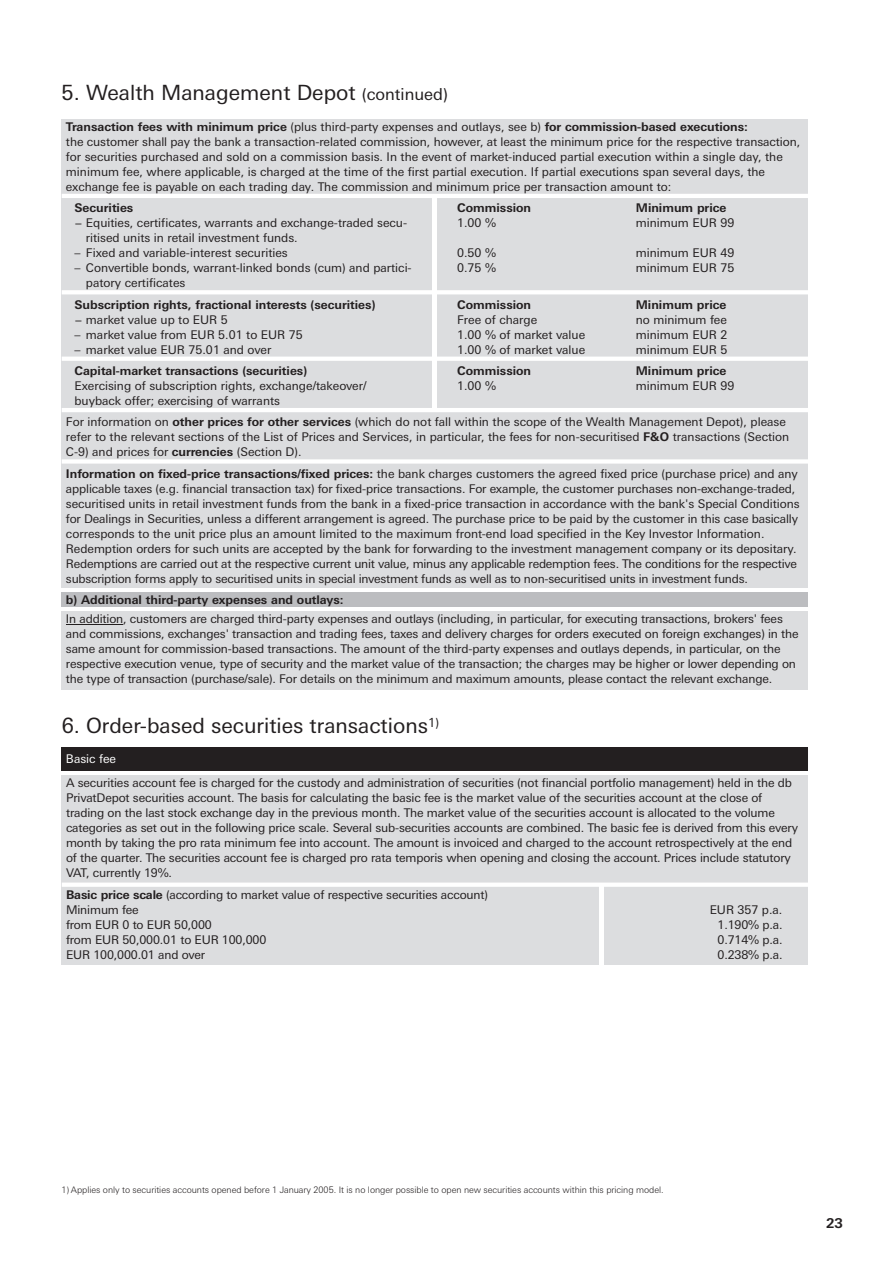
<style>
.page{position:relative;width:893px;height:1263px;background:#fff}
.page>*{position:absolute;margin:0;border:0;box-sizing:border-box;transform-origin:0 0}
.t1{font:21px "Deu Ba Univers";color:#231f20}
.t2{font:700 13.5px "Deu Ba Univers";color:#231f20}
.t3{font:12px/15px "Deu Ba Univers";letter-spacing:-.01em;color:#231f20}
.t4{font:700 12px "Deu Ba Univers";color:#231f20}
.t5{font:12px "Deu Ba Univers";color:#fff}
.t6{font:300 9px "Deu Ba Univers";letter-spacing:-.005em;color:#231f20}
.s1{font-size:16.5px}
.s2{font-weight:700}
</style>
<div class="page">
<div style="left:62px;top:748px;width:746px;height:23px;background:#231f20"></div>
<div style="left:62px;top:775px;width:746px;height:190px;background:#dcdddf"></div>
<div style="left:62px;top:882px;width:746px;height:5px;background:#fff"></div>
<hr style="left:600px;top:885px;width:4px;height:82px;background:#fff">
<div style="left:62px;top:119px;width:746px;height:469px;background:#dcdddf"></div>
<hr style="left:62px;top:194px;width:746px;height:4px;background:#fff">
<hr style="left:62px;top:290px;width:746px;height:4px;background:#fff">
<hr style="left:62px;top:357px;width:746px;height:4px;background:#fff">
<hr style="left:62px;top:408px;width:746px;height:4px;background:#fff">
<div style="left:62px;top:459px;width:746px;height:5px;background:#fff"></div>
<hr style="left:433px;top:195px;width:4px;height:215px;background:#fff">
<div style="left:62px;top:592px;width:746px;height:15px;background:#bcbdc0"></div>
<div style="left:62px;top:611px;width:746px;height:78px;background:#dcdddf"></div>
<hr style="left:66px;top:624px;width:57px;height:1px;background:#231f20">
<h1 class="t1" style="left:62px;top:81px;width:388px">5. Wealth Management Depot <span class="s1">(continued)</span></h1>
<p class="t3" style="left:66px;top:119px;width:736px"><span class="s2">Transaction fees with minimum price</span> (plus third-party expenses and outlays, see b) <span class="s2">for commission-based executions:<br></span>the customer shall pay the bank a transaction-related commission, however, at least the minimum price for the respective transaction, for securities purchased and sold on a commission basis. In the event of market-induced partial execution within a single day, the minimum fee, where applicable, is charged at the time of the first partial execution. If partial executions span several days, the exchange fee is payable on each trading day. The commission and minimum price per transaction amount to:</p>
<p class="t4" style="left:74px;top:201px;width:60px">Securities</p>
<p class="t4" style="left:457px;top:201px;width:76px">Commission</p>
<p class="t4" style="left:636px;top:201px;width:92px">Minimum price</p>
<p class="t3" style="left:74px;top:215px;width:334px">− Equities, certificates, warrants and exchange-traded secu-</p>
<p class="t3" style="left:457px;top:215px;width:40px">1.00 %</p>
<p class="t3" style="left:636px;top:215px;width:100px">minimum EUR 99</p>
<p class="t3" style="left:86px;top:230px;width:214px">ritised units in retail investment funds.</p>
<p class="t3" style="left:74px;top:245px;width:215px">– Fixed and variable-interest securities</p>
<p class="t3" style="left:457px;top:245px;width:40px">0.50 %</p>
<p class="t3" style="left:636px;top:245px;width:100px">minimum EUR 49</p>
<p class="t3" style="left:74px;top:260px;width:339px">– Convertible bonds, warrant-linked bonds (cum) and partici-</p>
<p class="t3" style="left:457px;top:260px;width:40px">0.75 %</p>
<p class="t3" style="left:636px;top:260px;width:100px">minimum EUR 75</p>
<p class="t3" style="left:86px;top:275px;width:101px">patory certificates</p>
<p class="t4" style="left:74px;top:297px;width:302px">Subscription rights, fractional interests (securities)</p>
<p class="t4" style="left:457px;top:297px;width:76px">Commission</p>
<p class="t4" style="left:636px;top:297px;width:92px">Minimum price</p>
<p class="t3" style="left:74px;top:312px;width:155px">− market value up to EUR 5</p>
<p class="t3" style="left:457px;top:312px;width:82px">Free of charge</p>
<p class="t3" style="left:636px;top:312px;width:93px">no minimum fee</p>
<p class="t3" style="left:74px;top:327px;width:230px">– market value from EUR 5.01 to EUR 75</p>
<p class="t3" style="left:457px;top:327px;width:130px">1.00 % of market value</p>
<p class="t3" style="left:636px;top:327px;width:93px">minimum EUR 2</p>
<p class="t3" style="left:74px;top:342px;width:198px">– market value EUR 75.01 and over</p>
<p class="t3" style="left:457px;top:342px;width:130px">1.00 % of market value</p>
<p class="t3" style="left:636px;top:342px;width:93px">minimum EUR 5</p>
<p class="t4" style="left:74px;top:363px;width:234px">Capital-market transactions (securities)</p>
<p class="t4" style="left:457px;top:363px;width:76px">Commission</p>
<p class="t4" style="left:636px;top:363px;width:92px">Minimum price</p>
<p class="t3" style="left:74px;top:378px;width:294px">Exercising of subscription rights, exchange/takeover/</p>
<p class="t3" style="left:457px;top:378px;width:40px">1.00 %</p>
<p class="t3" style="left:636px;top:378px;width:100px">minimum EUR 99</p>
<p class="t3" style="left:66px;top:390px;width:722px;line-height:21.3px;text-indent:9px">buyback offer; exercising of warrants<br>For information on <span class="s2">other prices for other services</span> (which do not fall within the scope of the Wealth Management Depot), please</p>
<p class="t3" style="left:66px;top:430px;width:725px">refer to the relevant sections of the List of Prices and Services, in particular, the fees for non-securitised <span class="s2">F&amp;O</span> transactions (Section<br>C-9) and prices for <span class="s2">currencies</span> (Section D).</p>
<p class="t3" style="left:66px;top:466px;width:735px"><span class="s2">Information on fixed-price transactions/fixed prices:</span> the bank charges customers the agreed fixed price (purchase price) and any applicable taxes (e.g. financial transaction tax) for fixed-price transactions. For example, the customer purchases non-exchange-traded, securitised units in retail investment funds from the bank in a fixed-price transaction in accordance with the bank's Special Conditions for Dealings in Securities, unless a different arrangement is agreed. The purchase price to be paid by the customer in this case basically corresponds to the unit price plus an amount limited to the maximum front-end load specified in the Key Investor Information.<br>Redemption orders for such units are accepted by the bank for forwarding to the investment management company or its depositary.<br>Redemptions are carried out at the respective current unit value, minus any applicable redemption fees. The conditions for the respective subscription forms apply to securitised units in special investment funds as well as to non-securitised units in investment funds.</p>
<p class="t4" style="left:66px;top:592px;width:279px">b) Additional third-party expenses and outlays:</p>
<p class="t3" style="left:66px;top:611px;width:734px">In addition, customers are charged third-party expenses and outlays (including, in particular, for executing transactions, brokers' fees and commissions, exchanges' transaction and trading fees, taxes and delivery charges for orders executed on foreign exchanges) in the same amount for commission-based transactions. The amount of the third-party expenses and outlays depends, in particular, on the respective execution venue, type of security and the market value of the transaction; the charges may be higher or lower depending on the type of transaction (purchase/sale). For details on the minimum and maximum amounts, please contact the relevant exchange.</p>
<h1 class="t1" style="left:62px;top:714px;width:379px">6. Order-based securities transactions<sup>1)</sup></h1>
<p class="t5" style="left:66px;top:752px;width:52px">Basic fee</p>
<p class="t3" style="left:66px;top:776px;width:733px">A securities account fee is charged for the custody and administration of securities (not financial portfolio management) held in the db PrivatDepot securities account. The basis for calculating the basic fee is the market value of the securities account at the close of trading on the last stock exchange day in the previous month. The market value of the securities account is allocated to the volume categories as set out in the following price scale. Several sub-securities accounts are combined. The basic fee is derived from this every month by taking the pro rata minimum fee into account. The amount is invoiced and charged to the account retrospectively at the end of the quarter. The securities account fee is charged pro rata temporis when opening and closing the account. Prices include statutory VAT, currently 19%.</p>
<p class="t3" style="left:66px;top:887px;width:423px"><span class="s2">Basic price scale</span> (according to market value of respective securities account)<br>Minimum fee</p>
<p class="t3" style="left:710px;top:902px;width:74px">EUR 357 p.a.</p>
<p class="t3" style="left:66px;top:917px;width:147px">from EUR 0 to EUR 50,000</p>
<p class="t3" style="left:717px;top:917px;width:66px">1.190% p.a.</p>
<p class="t3" style="left:66px;top:932px;width:202px">from EUR 50,000.01 to EUR 100,000</p>
<p class="t3" style="left:717px;top:932px;width:66px">0.714% p.a.</p>
<p class="t3" style="left:66px;top:947px;width:141px">EUR 100,000.01 and over</p>
<p class="t3" style="left:718px;top:947px;width:66px">0.238% p.a.</p>
<p class="t6" style="left:62px;top:1184px;width:604px">1) Applies only to securities accounts opened before 1 January 2005. It is no longer possible to open new securities accounts within this pricing model.</p>
<p class="t2" style="left:826px;top:1215px;width:18px">23</p>
</div>
